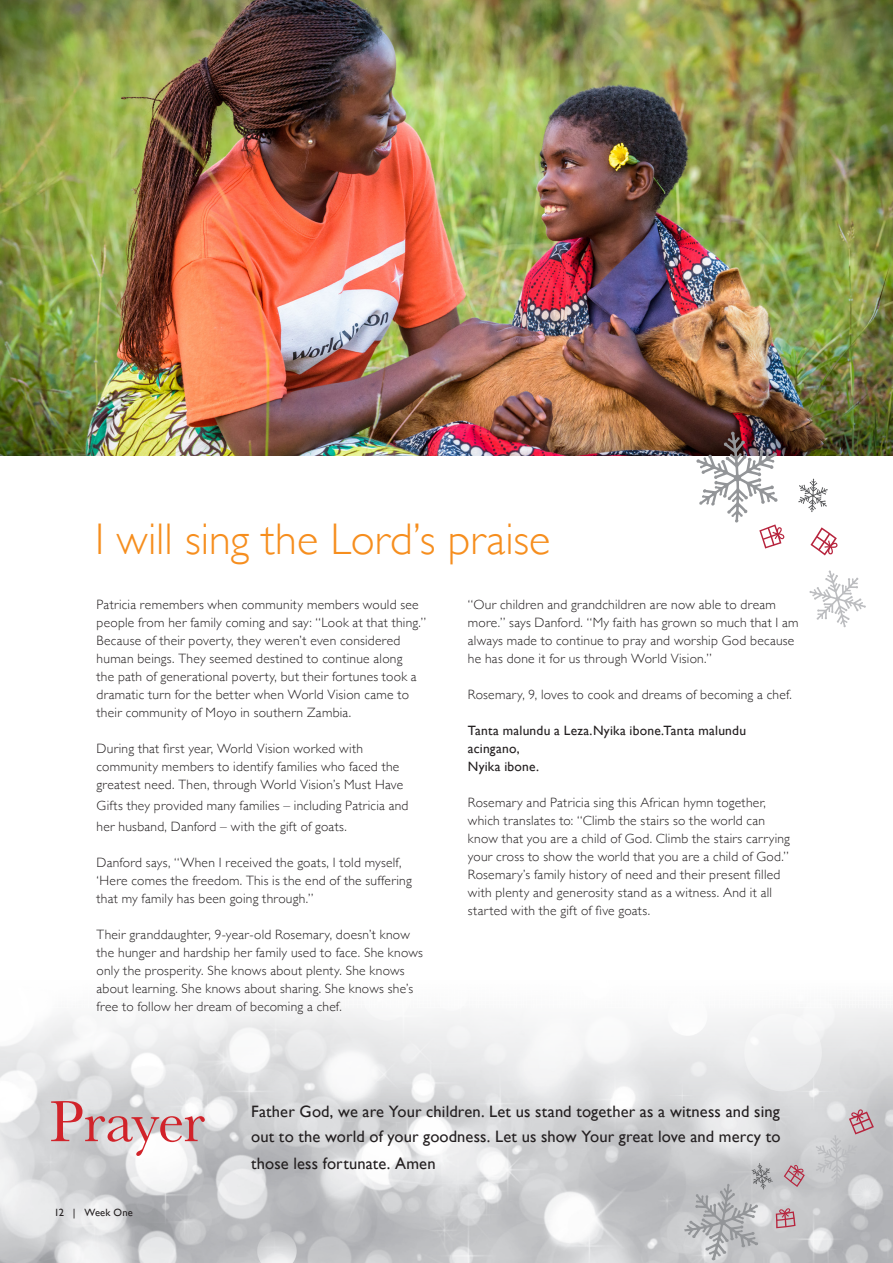
<style>
.page{position:relative;width:893px;height:1263px;background:#fff}
.page>*{position:absolute;margin:0;border:0;box-sizing:border-box;transform-origin:0 0}
.t1{font:60px "Baskerville";letter-spacing:-.02em;color:#d1232a}
.t2{font:300 44.25px "Gill Sans";color:#f68e1e}
.t3{font:16.5px/25.5px "Gill Sans";letter-spacing:.005em;color:#231f20}
.t4{font:300 13.5px/18px "Gill Sans";letter-spacing:.02em;color:#231f20}
.t5{font:13.5px/18px "Gill Sans";letter-spacing:.015em;color:#231f20}
.t6{font:10.5px "Gill Sans";letter-spacing:.02em;color:#231f20}
</style>
<div class="page">
<img style="left:0;top:1007px;width:893px;height:256px">
<img style="left:0;top:0;width:893px;height:456px">
<svg style="left:798px;top:479px;width:30px;height:33px"></svg>
<svg style="left:659px;top:406px;width:24px;height:50px"></svg>
<svg style="left:696px;top:432px;width:88px;height:116px"></svg>
<svg style="left:810px;top:527px;width:28px;height:28px"></svg>
<svg style="left:809px;top:570px;width:57px;height:58px"></svg>
<hr style="left:868px;top:632px;width:2px;height:20px;background:#b7243d">
<svg style="left:659px;top:1194px;width:1px;height:50px"></svg>
<svg style="left:682px;top:1163px;width:123px;height:97px;background:#c0bec0"></svg>
<svg style="left:816px;top:1109px;width:58px;height:75px;background:#c9c4c7"></svg>
<svg style="left:883px;top:1096px;width:10px;height:25px"></svg>
<svg style="left:884px;top:1073px;width:9px;height:16px"></svg>
<h2 class="t2" style="left:95px;top:514px;width:457px">I will sing the Lord’s praise</h2>
<p class="t4" style="left:97px;top:595px;width:331px">Patricia remembers when community members would see people from her family coming and say: “Look at that thing.” Because of their poverty, they weren’t even considered human beings. They seemed destined to continue along<br>the path of generational poverty, but their fortunes took a dramatic turn for the better when World Vision came to their community of Moyo in southern Zambia.</p>
<p class="t4" style="left:97px;top:739px;width:308px">During that first year, World Vision worked with community members to identify families who faced the greatest need. Then, through World Vision’s Must Have</p>
<p class="t4" style="left:97px;top:794px;width:313px;line-height:21px">Gifts they provided many families – including Patricia and her husband, Danford – with the gift of goats.</p>
<p class="t4" style="left:97px;top:853px;width:317px">Danford says, “When I received the goats, I told myself, ‘Here comes the freedom. This is the end of the suffering that my family has been going through.”</p>
<p class="t4" style="left:97px;top:925px;width:328px">Their granddaughter, 9-year-old Rosemary, doesn’t know the hunger and hardship her family used to face. She knows only the prosperity. She knows about plenty. She knows about learning. She knows about sharing. She knows she’s free to follow her dream of becoming a chef.</p>
<p class="t4" style="left:468px;top:595px;width:332px">“Our children and grandchildren are now able to dream more.” says Danford. “My faith has grown so much that I am always made to continue to pray and worship God because he has done it for us through World Vision.”</p>
<p class="t4" style="left:468px;top:685px;width:326px">Rosemary, 9, loves to cook and dreams of becoming a chef.</p>
<p class="t5" style="left:468px;top:721px;width:280px">Tanta malundu a Leza.Nyika ibone.Tanta malundu acingano,<br>Nyika ibone.</p>
<p class="t4" style="left:468px;top:793px;width:324px">Rosemary and Patricia sing this African hymn together, which translates to: “Climb the stairs so the world can know that you are a child of God. Climb the stairs carrying your cross to show the world that you are a child of God.” Rosemary’s family history of need and their present filled with plenty and generosity stand as a witness. And it all started with the gift of five goats.</p>
<h1 class="t1" style="left:49px;top:1087px;width:157px">Prayer</h1>
<p class="t6" style="left:54px;top:1206px;width:81px">12 | Week One</p>
<p class="t3" style="left:251px;top:1098px;width:531px">Father God, we are Your children. Let us stand together as a witness and sing out to the world of your goodness. Let us show Your great love and mercy to</p>
<p class="t3" style="left:251px;top:1151px;width:186px">those less fortunate. Amen</p>
</div>
